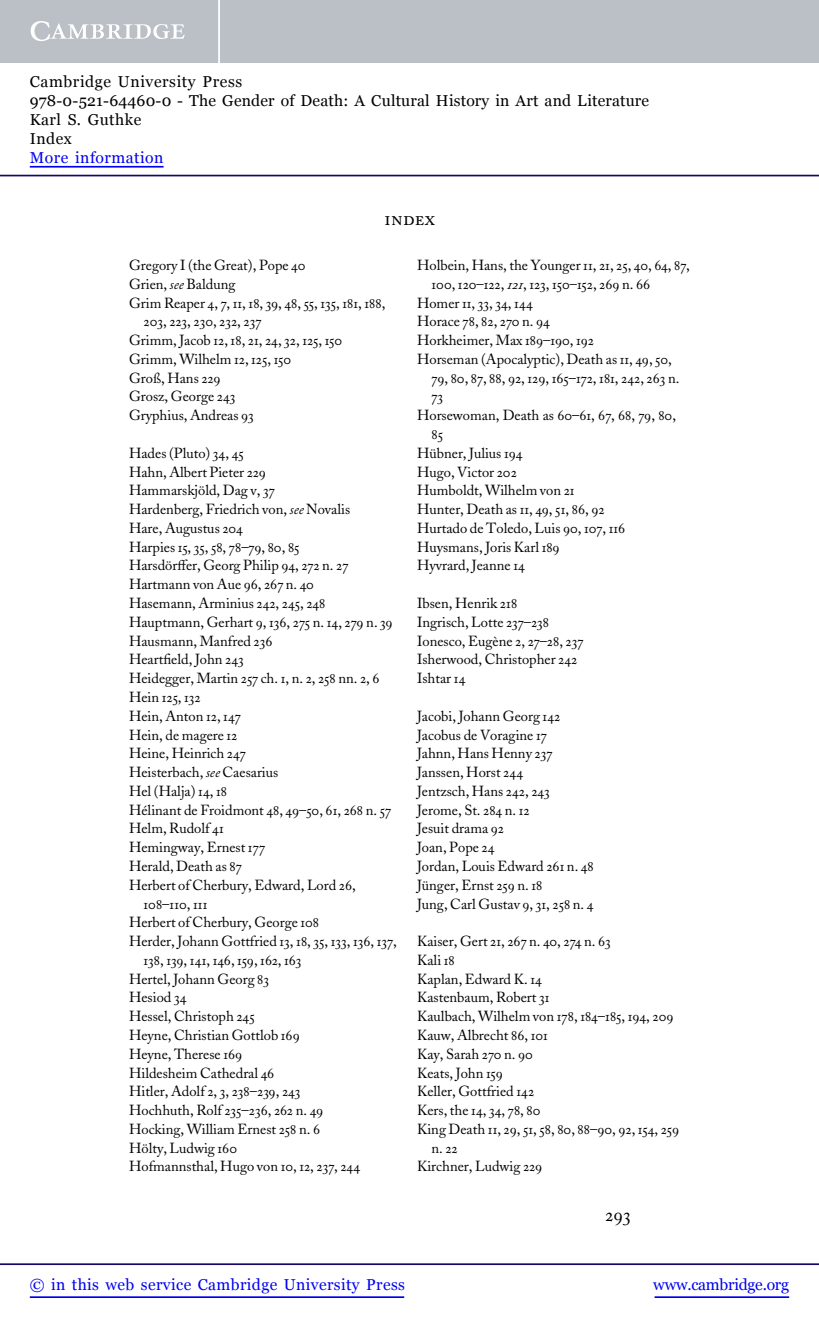
<style>
.page{position:relative;width:819px;height:1323px;background:#fff}
.page>*{position:absolute;margin:0;border:0;box-sizing:border-box;transform-origin:0 0}
.t1{font:19.6px "Adobe Caslon Regular SC";letter-spacing:.015em;color:#000}
.t2{font:15.75px/18.9px "Georgia";letter-spacing:.01em;color:#000}
.t3{font:15.75px "Georgia";letter-spacing:.025em;color:#0000f1}
.t4{font:15.75px "Georgia";letter-spacing:-.015em;color:#0000f1}
.t5{font:14.53px/18.7px "Casdiv";color:#000}
.t6{font:14.53px/18.7px "Adobe Caslon Exp";color:#000}
.s1{font-family:"Adobe Caslon Exp"}
.s2{font-style:italic}
.s3{font-family:"Casdiv"}
</style>
<div class="page">
<hr style="left:655px;top:1296px;width:134px;height:2px;background:#0000f1">
<hr style="left:0;top:1263px;width:819px;height:2px;background:#150666">
<div style="left:0;top:0;width:819px;height:63px;background:#bac0c6"></div>
<svg style="left:31px;top:21px;width:154px;height:20px"></svg>
<hr style="left:218px;top:0;width:2px;height:63px;background:#fff">
<hr style="left:0;top:175px;width:819px;height:1px;background:#150666">
<hr style="left:30px;top:1296px;width:374px;height:2px;background:#0000f1">
<hr style="left:30px;top:166px;width:134px;height:2px;background:#0000f1">
<p class="t2" style="left:30px;top:72px;width:621px">Cambridge University Press<br>978-0-521-64460-0 - The Gender of Death: A Cultural History in Art and Literature<br>Karl S. Guthke<br>Index</p>
<p class="t3" style="left:30px;top:148px;width:135px">More information</p>
<h1 class="t1" style="left:384px;top:211px;width:52px">index</h1>
<p class="t5" style="left:129px;top:258px;width:178px">Gregory I (the Great), Pope <span class="s1">40<br></span>Grien, <span class="s2">see</span> Baldung</p>
<p class="t6" style="left:144px;top:295px;width:243px;text-indent:-15px"><span class="s3">Grim Reaper</span> 4<span class="s3">,</span> 7<span class="s3">,</span> 11<span class="s3">,</span> 18<span class="s3">,</span> 39<span class="s3">,</span> 48<span class="s3">,</span> 55<span class="s3">,</span> 135<span class="s3">,</span> 181<span class="s3">,</span> 188<span class="s3">,<br></span>203<span class="s3">,</span> 223<span class="s3">,</span> 230<span class="s3">,</span> 232<span class="s3">,</span> 237</p>
<p class="t5" style="left:129px;top:333px;width:215px">Grimm, Jacob <span class="s1">12</span>, <span class="s1">18</span>, <span class="s1">21</span>, <span class="s1">24</span>, <span class="s1">32</span>, <span class="s1">125</span>, <span class="s1">150<br></span>Grimm, Wilhelm <span class="s1">12</span>, <span class="s1">125</span>, <span class="s1">150<br></span>Groß, Hans <span class="s1">229<br></span>Grosz, George <span class="s1">243<br></span>Gryphius, Andreas <span class="s1">93</span></p>
<p class="t5" style="left:129px;top:445px;width:223px">Hades (Pluto) <span class="s1">34</span>, <span class="s1">45<br></span>Hahn, Albert Pieter <span class="s1">229<br></span>Hammarskjöld, Dag v, <span class="s1">37<br></span>Hardenberg, Friedrich von, <span class="s2">see</span> Novalis<br>Hare, Augustus <span class="s1">204</span></p>
<p class="t6" style="left:129px;top:539px;width:172px"><span class="s3">Harpies</span> 15<span class="s3">,</span> 35<span class="s3">,</span> 58<span class="s3">,</span> 78<span class="s3">–</span>79<span class="s3">,</span> 80<span class="s3">,</span> 85</p>
<p class="t5" style="left:129px;top:558px;width:265px">Harsdör<span class="s1">ff</span>er, Georg Philip <span class="s1">94</span>, <span class="s1">272</span> n. <span class="s1">27<br></span>Hartmann von Aue <span class="s1">96</span>, <span class="s1">267</span> n. <span class="s1">40<br></span>Hasemann, Arminius <span class="s1">242</span>, <span class="s1">245</span>, <span class="s1">248<br></span>Hauptmann, Gerhart <span class="s1">9</span>, <span class="s1">136</span>, <span class="s1">275</span> n. <span class="s1">14, 279</span> n. <span class="s1">39<br></span>Hausmann, Manfred <span class="s1">236<br></span>Heart<span class="s1">fi</span>eld, John <span class="s1">243<br></span>Heidegger, Martin <span class="s1">257</span> ch. <span class="s1">1</span>, n. <span class="s1">2</span>, <span class="s1">258</span> nn. <span class="s1">2</span>, <span class="s1">6</span></p>
<p class="t6" style="left:129px;top:689px;width:73px"><span class="s3">Hein</span> 125<span class="s3">,</span> 132</p>
<p class="t5" style="left:129px;top:708px;width:263px">Hein, Anton <span class="s1">12</span>, <span class="s1">147<br></span>Hein, de magere <span class="s1">12<br></span>Heine, Heinrich <span class="s1">247<br></span>Heisterbach, <span class="s2">see</span> Caesarius<br>Hel (Halja) <span class="s1">14</span>, <span class="s1">18<br></span>Hélinant de Froidmont <span class="s1">48</span>, <span class="s1">49</span>–<span class="s1">50</span>, <span class="s1">61</span>, <span class="s1">268</span> n. <span class="s1">57<br></span>Helm, Rudolf <span class="s1">41<br></span>Hemingway, Ernest <span class="s1">177<br></span>Herald, Death as <span class="s1">87<br></span>Herbert of Cherbury, Edward, Lord <span class="s1">26</span>,</p>
<p class="t6" style="left:144px;top:896px;width:65px">108<span class="s3">–</span>110<span class="s3">,</span> 111</p>
<p class="t5" style="left:129px;top:915px;width:269px">Herbert of Cherbury, George <span class="s1">108<br></span>Herder, Johann Gottfried <span class="s1">13</span>, <span class="s1">18</span>, <span class="s1">35</span>, <span class="s1">133</span>, <span class="s1">136</span>, <span class="s1">137</span>,</p>
<p class="t6" style="left:144px;top:952px;width:160px">138<span class="s3">,</span> 139<span class="s3">,</span> 141<span class="s3">,</span> 146<span class="s3">,</span> 159<span class="s3">,</span> 162<span class="s3">,</span> 163</p>
<p class="t5" style="left:129px;top:971px;width:233px">Hertel, Johann Georg <span class="s1">83<br></span>Hesiod <span class="s1">34<br></span>Hessel, Christoph <span class="s1">245<br></span>Heyne, Christian Gottlob <span class="s1">169<br></span>Heyne, Therese <span class="s1">169<br></span>Hildesheim Cathedral <span class="s1">46<br></span>Hitler, Adolf <span class="s1">2</span>, <span class="s1">3</span>, <span class="s1">238</span>–<span class="s1">239</span>, <span class="s1">243<br></span>Hochhuth, Rolf <span class="s1">235</span>–<span class="s1">236</span>, <span class="s1">262</span> n. <span class="s1">49<br></span>Hocking, William Ernest <span class="s1">258</span> n. <span class="s1">6<br></span>Hölty, Ludwig <span class="s1">160<br></span>Hofmannsthal, Hugo von <span class="s1">10</span>, <span class="s1">12</span>, <span class="s1">237</span>, <span class="s1">244</span></p>
<p class="t5" style="left:417px;top:258px;width:274px">Holbein, Hans, the Younger <span class="s1">11</span>, <span class="s1">21</span>, <span class="s1">25</span>, <span class="s1">40</span>, <span class="s1">64</span>, <span class="s1">87</span>,</p>
<p class="t6" style="left:417px;top:276px;width:235px;text-indent:15px">100<span class="s3">,</span> 120<span class="s3">–</span>122<span class="s3">,</span> <span class="s2">121</span><span class="s3">,</span> 123<span class="s3">,</span> 150<span class="s3">–</span>152<span class="s3">,</span> 269 <span class="s3">n.</span> 66<br><span class="s3">Homer</span> 11<span class="s3">,</span> 33<span class="s3">,</span> 34<span class="s3">,</span> 144</p>
<p class="t5" style="left:417px;top:314px;width:256px">Horace <span class="s1">78</span>, <span class="s1">82</span>, <span class="s1">270</span> n. <span class="s1">94<br></span>Horkheimer, Max <span class="s1">189</span>–<span class="s1">190</span>, <span class="s1">192<br></span>Horseman (Apocalyptic), Death as <span class="s1">11</span>, <span class="s1">49</span>, <span class="s1">50</span>,</p>
<p class="t6" style="left:432px;top:370px;width:249px">79<span class="s3">,</span> 80<span class="s3">,</span> 87<span class="s3">,</span> 88<span class="s3">,</span> 92<span class="s3">,</span> 129<span class="s3">,</span> 165<span class="s3">–</span>172<span class="s3">,</span> 181<span class="s3">,</span> 242<span class="s3">,</span> 263 <span class="s3">n.<br></span>73</p>
<p class="t5" style="left:417px;top:408px;width:260px">Horsewoman, Death as <span class="s1">60</span>–<span class="s1">61</span>, <span class="s1">67</span>, <span class="s1">68</span>, <span class="s1">79</span>, <span class="s1">80</span>,</p>
<p class="t6" style="left:432px;top:426px;width:13px">85</p>
<p class="t5" style="left:417px;top:445px;width:210px">Hübner, Julius <span class="s1">194<br></span>Hugo, Victor <span class="s1">202<br></span>Humboldt, Wilhelm von <span class="s1">21<br></span>Hunter, Death as <span class="s1">11</span>, <span class="s1">49</span>, <span class="s1">51</span>, <span class="s1">86</span>, <span class="s1">92<br></span>Hurtado de Toledo, Luis <span class="s1">90</span>, <span class="s1">107</span>, <span class="s1">116<br></span>Huysmans, Joris Karl <span class="s1">189<br></span>Hyvrard, Jeanne <span class="s1">14</span></p>
<p class="t5" style="left:417px;top:596px;width:168px">Ibsen, Henrik <span class="s1">218<br></span>Ingrisch, Lotte <span class="s1">237</span>–<span class="s1">238<br></span>Ionesco, Eugène <span class="s1">2</span>, <span class="s1">27</span>–<span class="s1">28</span>, <span class="s1">237<br></span>Isherwood, Christopher <span class="s1">242<br></span>Ishtar <span class="s1">14</span></p>
<p class="t5" style="left:417px;top:708px;width:178px">Jacobi, Johann Georg <span class="s1">142<br></span>Jacobus de Voragine <span class="s1">17<br></span>Jahnn, Hans Henny <span class="s1">237<br></span>Janssen, Horst <span class="s1">244<br></span>Jentzsch, Hans <span class="s1">242</span>, <span class="s1">243<br></span>Jerome, St. <span class="s1">284</span> n. <span class="s1">12<br></span>Jesuit drama <span class="s1">92<br></span>Joan, Pope <span class="s1">24<br></span>Jordan, Louis Edward <span class="s1">261</span> n. <span class="s1">48<br></span>Jünger, Ernst <span class="s1">259</span> n. <span class="s1">18<br></span>Jung, Carl Gustav <span class="s1">9</span>, <span class="s1">31</span>, <span class="s1">258</span> n. <span class="s1">4</span></p>
<p class="t5" style="left:417px;top:934px;width:258px">Kaiser, Gert <span class="s1">21</span>, <span class="s1">267</span> n. <span class="s1">40</span>, <span class="s1">274</span> n. <span class="s1">63<br></span>Kali <span class="s1">18<br></span>Kaplan, Edward K. <span class="s1">14<br></span>Kastenbaum, Robert <span class="s1">31<br></span>Kaulbach, Wilhelm von <span class="s1">178</span>, <span class="s1">184</span>–<span class="s1">185</span>, <span class="s1">194</span>, <span class="s1">209<br></span>Kauw, Albrecht <span class="s1">86</span>, <span class="s1">101<br></span>Kay, Sarah <span class="s1">270</span> n. <span class="s1">90<br></span>Keats, John <span class="s1">159<br></span>Keller, Gottfried <span class="s1">142<br></span>Kers, the <span class="s1">14</span>, <span class="s1">34</span>, <span class="s1">78</span>, <span class="s1">80</span></p>
<p class="t6" style="left:417px;top:1121px;width:264px"><span class="s3">King Death</span> 11<span class="s3">,</span> 29<span class="s3">,</span> 51<span class="s3">,</span> 58<span class="s3">,</span> 80<span class="s3">,</span> 88<span class="s3">–</span>90<span class="s3">,</span> 92<span class="s3">,</span> 154<span class="s3">,</span> 259</p>
<p class="t5" style="left:417px;top:1140px;width:127px;text-indent:15px">n. <span class="s1">22<br></span>Kirchner, Ludwig <span class="s1">229</span></p>
<h1 class="t1" style="left:605px;top:1207px;width:27px">293</h1>
<p class="t3" style="left:30px;top:1276px;width:377px">© in this web service Cambridge University Press</p>
<p class="t4" style="left:653px;top:1276px;width:137px">www.cambridge.org</p>
</div>
